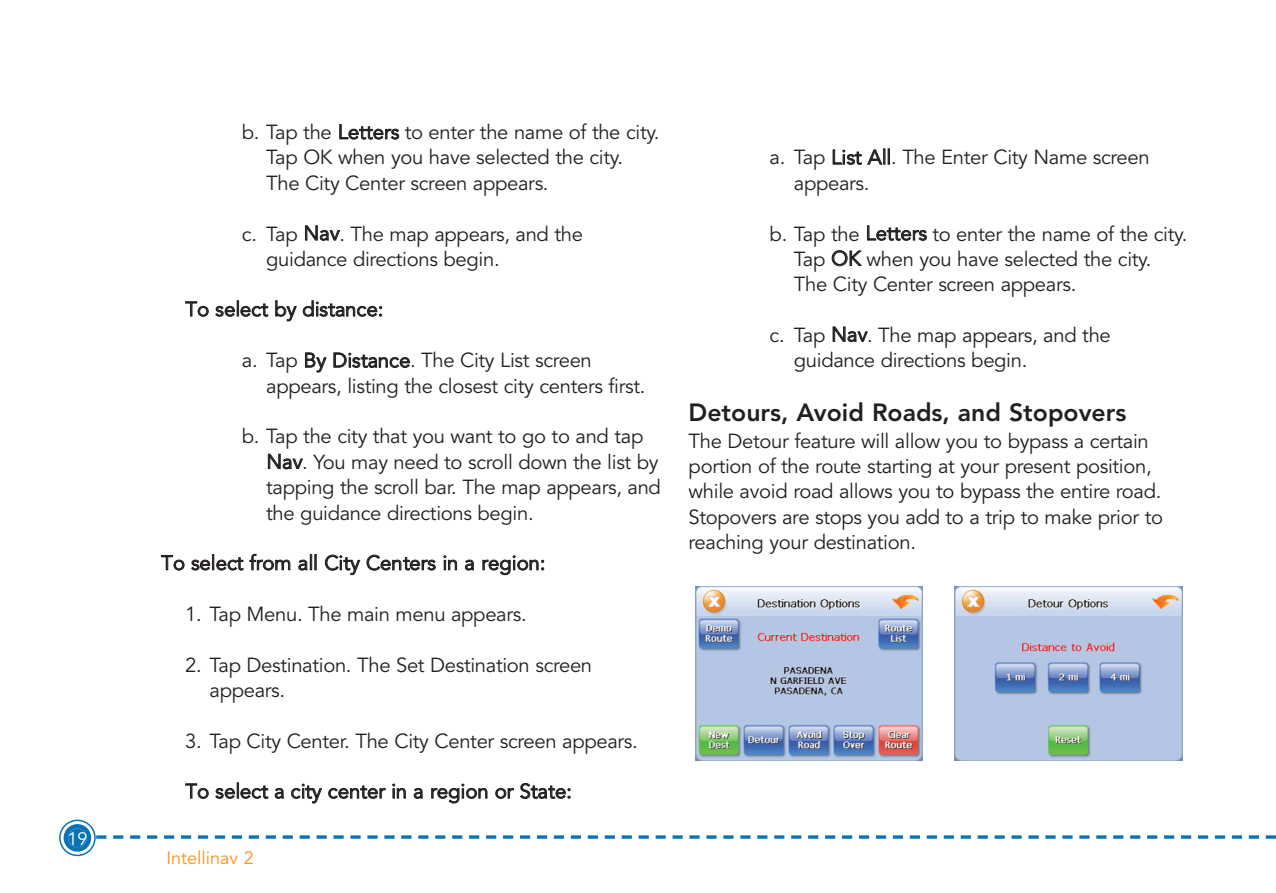
<style>
.page{position:relative;width:1276px;height:893px;background:#fff}
.page>*{position:absolute;margin:0;border:0;box-sizing:border-box;transform-origin:0 0}
.t1{font:800 24.75px "Avenir";color:#231f20}
.t2{font:20.25px/25.4px "Avenir";letter-spacing:-.015em;color:#231f20}
.t3{font:18px "Avenir";color:#f7931d}
.t4{font:18px "Avenir";color:#fff}
</style>
<div class="page">
<img style="left:695px;top:587px;width:228px;height:174px">
<img style="left:955px;top:587px;width:227px;height:174px">
<svg style="left:59px;top:819px;width:37px;height:38px"></svg>
<svg style="left:106px;top:835px;width:1160px;height:4px"></svg>
<svg style="left:96px;top:835px;width:10px;height:4px"></svg>
<svg style="left:1266px;top:835px;width:10px;height:4px"></svg>
<p class="t4" style="left:67px;top:831px;width:22px">19</p>
<p class="t2" style="left:266px;top:121px;width:395px;text-indent:-24px">b. Tap the Letters to enter the name of the city.<br>Tap OK when you have selected the city.<br>The City Center screen appears.</p>
<p class="t2" style="left:266px;top:222px;width:318px;text-indent:-24px">c. Tap Nav. The map appears, and the guidance directions begin.</p>
<p class="t2" style="left:185px;top:298px;width:200px">To select by distance:</p>
<p class="t2" style="left:266px;top:349px;width:381px;text-indent:-24px">a. Tap By Distance. The City List screen appears, listing the closest city centers first.</p>
<p class="t2" style="left:266px;top:425px;width:396px;text-indent:-24px">b. Tap the city that you want to go to and tap Nav. You may need to scroll down the list by tapping the scroll bar. The map appears, and the guidance directions begin.</p>
<p class="t2" style="left:161px;top:552px;width:386px">To select from all City Centers in a region:</p>
<p class="t2" style="left:185px;top:603px;width:343px">1. Tap Menu. The main menu appears.</p>
<p class="t2" style="left:209px;top:654px;width:384px;text-indent:-24px">2. Tap Destination. The Set Destination screen appears.</p>
<p class="t2" style="left:185px;top:730px;width:454px">3. Tap City Center. The City Center screen appears.</p>
<p class="t2" style="left:185px;top:780px;width:388px">To select a city center in a region or State:</p>
<p class="t3" style="left:166px;top:851px;width:89px">Intellinav 2</p>
<p class="t2" style="left:794px;top:146px;width:357px;text-indent:-24px">a. Tap List All. The Enter City Name screen appears.</p>
<p class="t2" style="left:794px;top:222px;width:395px;text-indent:-24px">b. Tap the Letters to enter the name of the city.<br>Tap OK when you have selected the city.<br>The City Center screen appears.</p>
<p class="t2" style="left:794px;top:324px;width:318px;text-indent:-24px">c. Tap Nav. The map appears, and the guidance directions begin.</p>
<p class="t1" style="left:689px;top:403px;width:439px">Detours, Avoid Roads, and Stopovers</p>
<p class="t2" style="left:689px;top:430px;width:476px">The Detour feature will allow you to bypass a certain portion of the route starting at your present position, while avoid road allows you to bypass the entire road.<br>Stopovers are stops you add to a trip to make prior to reaching your destination.</p>
</div>
